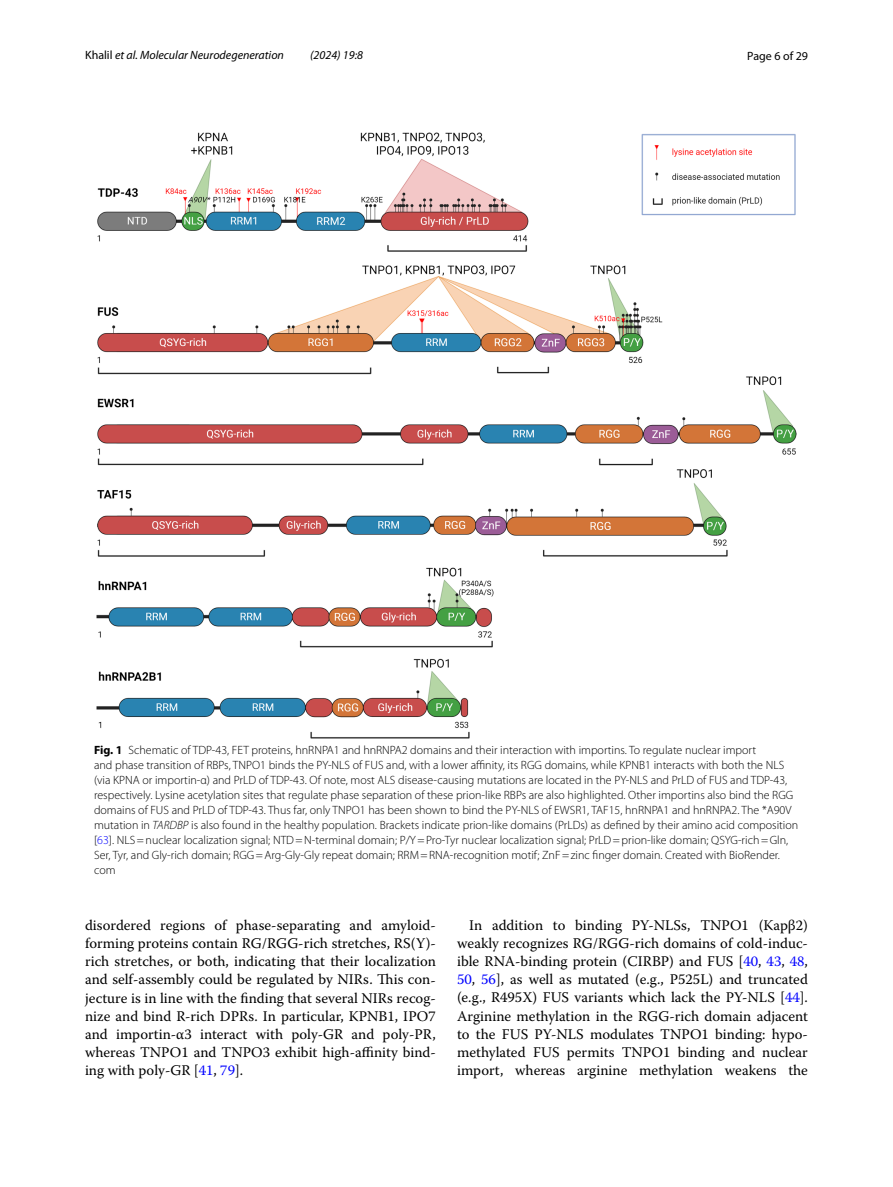
<style>
.page{position:relative;width:893px;height:1187px;background:#fff}
.page>*{position:absolute;margin:0;border:0;box-sizing:border-box;transform-origin:0 0}
.t1{font:14.7px/18px "Warnock Pro";color:#000;text-align:justify}
.t2{font:300 12px/15px "Myriad Pro";color:#000}
.t3{font:italic 12px "Myriad Pro";color:#000}
.t4{font:12px "Myriad Pro";color:#000}
.s1{font-style:normal}
.s2{font-weight:700}
.s3{font-style:italic}
.s4{color:#00f}
</style>
<div class="page">
<img style="left:96px;top:133px;width:701px;height:605px">
<p class="t3" style="left:85px;top:48px;width:200px"><span class="s1">Khalil</span> et al. Molecular Neurodegeneration</p>
<p class="t3" style="left:310px;top:48px;width:54px">(2024) 19:8</p>
<p class="t4" style="left:747px;top:48px;width:62px">Page 6 of 29</p>
<p class="t2" style="left:94px;top:742px;width:706px"><span class="s2">Fig. 1</span> Schematic of TDP-43, FET proteins, hnRNPA1 and hnRNPA2 domains and their interaction with importins. To regulate nuclear import<br>and phase transition of RBPs, TNPO1 binds the PY-NLS of FUS and, with a lower affinity, its RGG domains, while KPNB1 interacts with both the NLS (via KPNA or importin-α) and PrLD of TDP-43. Of note, most ALS disease-causing mutations are located in the PY-NLS and PrLD of FUS and TDP-43, respectively. Lysine acetylation sites that regulate phase separation of these prion-like RBPs are also highlighted. Other importins also bind the RGG domains of FUS and PrLD of TDP-43. Thus far, only TNPO1 has been shown to bind the PY-NLS of EWSR1, TAF15, hnRNPA1 and hnRNPA2. The *A90V mutation in <span class="s3">TARDBP</span> is also found in the healthy population. Brackets indicate prion-like domains (PrLDs) as defined by their amino acid composition [<span class="s4">63</span>]. NLS=nuclear localization signal; NTD=N-terminal domain; P/Y=Pro-Tyr nuclear localization signal; PrLD=prion-like domain; QSYG-rich=Gln, Ser, Tyr, and Gly-rich domain; RGG=Arg-Gly-Gly repeat domain; RRM=RNA-recognition motif; ZnF=zinc finger domain. Created with BioRender. com</p>
<p class="t1" style="left:85px;top:916px;width:352px">disordered regions of phase-separating and amyloid&shy;forming proteins contain RG/RGG-rich stretches, RS(Y)- rich stretches, or both, indicating that their localization and self-assembly could be regulated by NIRs. This con&shy;jecture is in line with the finding that several NIRs recog&shy;nize and bind R-rich DPRs. In particular, KPNB1, IPO7 and importin-α3 interact with poly-GR and poly-PR, whereas TNPO1 and TNPO3 exhibit high-affinity bind&shy;ing with poly-GR [<span class="s4">41</span>, <span class="s4">79</span>].</p>
<p class="t1" style="left:457px;top:916px;width:352px;text-indent:12px">In addition to binding PY-NLSs, TNPO1 (Kapβ2) weakly recognizes RG/RGG-rich domains of cold-induc&shy;ible RNA-binding protein (CIRBP) and FUS [<span class="s4">40</span>, <span class="s4">43</span>, <span class="s4">48</span>, <span class="s4">50</span>, <span class="s4">56</span>], as well as mutated (e.g., P525L) and truncated (e.g., R495X) FUS variants which lack the PY-NLS [<span class="s4">44</span>].<br>Arginine methylation in the RGG-rich domain adjacent to the FUS PY-NLS modulates TNPO1 binding: hypo&shy;methylated FUS permits TNPO1 binding and nuclear import, whereas arginine methylation weakens the</p>
</div>
